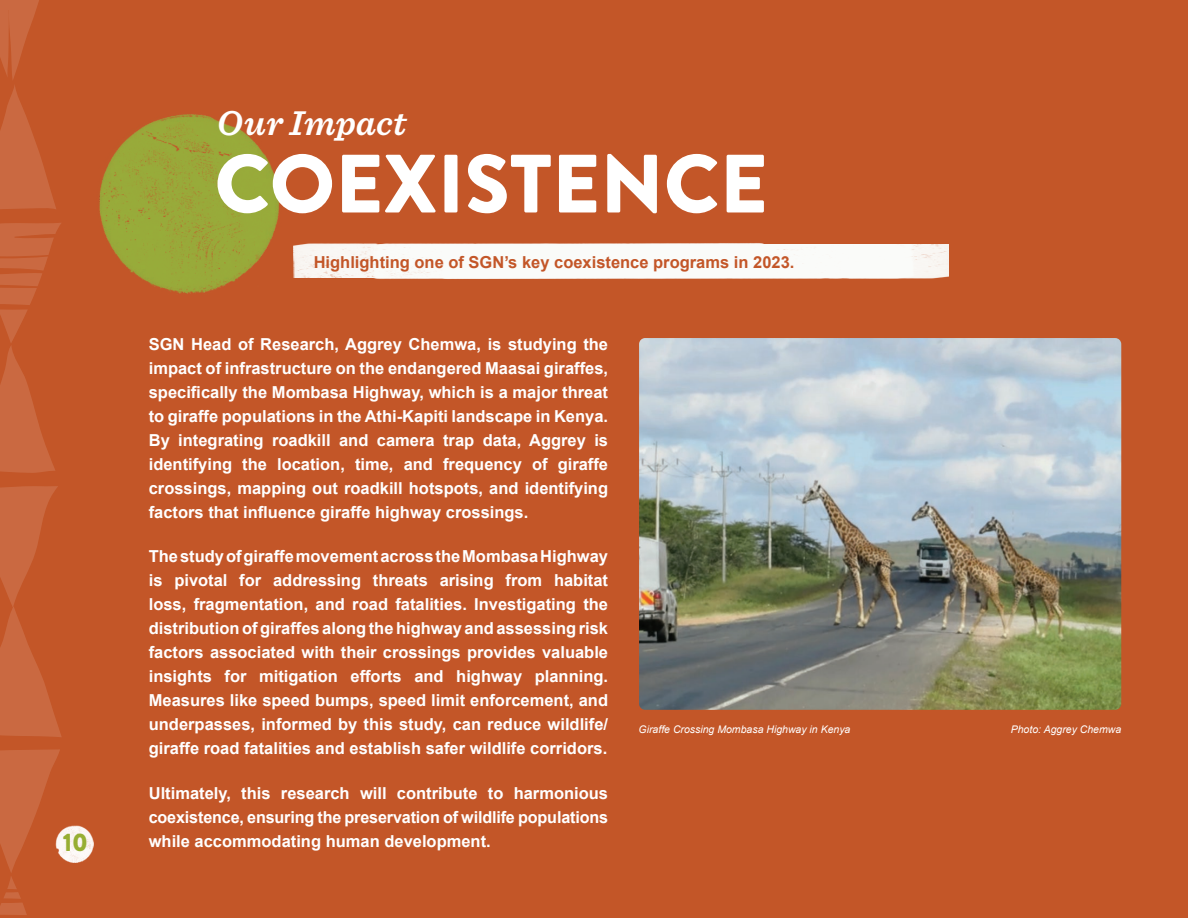
<style>
.page{position:relative;width:1188px;height:918px;background:#c35628}
.page>*{position:absolute;margin:0;border:0;box-sizing:border-box;transform-origin:0 0}
.t1{font:900 82.5px "Brandon Grotesque";color:#fff}
.t2{font:italic 600 36px "Sentinel";color:#fff}
.t3{font:900 25.35px "Brandon Grotesque";color:#97ae33}
.t4{font:700 16.5px/24px "Arial";color:#fff;text-align:justify}
.t5{font:700 16.5px "Arial";color:#c35628}
.t6{font:italic 10.5px "Arial";color:#fff}
</style>
<div class="page">
<img style="left:99px;top:114px;width:180px;height:180px">
<img style="left:294px;top:243px;width:470px;height:35px">
<div style="left:350px;top:244px;width:598px;height:35px;background:#fafbf9"></div>
<svg style="left:0;top:0;width:56px;height:209px"></svg>
<svg style="left:0;top:223px;width:61px;height:250px"></svg>
<svg style="left:0;top:486px;width:62px;height:251px"></svg>
<svg style="left:0;top:749px;width:60px;height:166px"></svg>
<img style="left:54px;top:823px;width:40px;height:39px">
<img style="left:639px;top:338px;width:482px;height:372px">
<h3 class="t3" style="left:63px;top:825px;width:27px">10</h3>
<h2 class="t2" style="left:217px;top:95px;width:192px">Our Impact</h2>
<h1 class="t1" style="left:215px;top:126px;width:555px">COEXISTENCE</h1>
<p class="t5" style="left:314px;top:251px;width:482px">Highlighting one of SGN’s key coexistence programs in 2023.</p>
<p class="t4" style="left:149px;top:333px;width:461px">SGN Head of Research, Aggrey Chemwa, is studying the impact of infrastructure on the endangered Maasai giraffes, specifically the Mombasa Highway, which is a major threat to giraffe populations in the Athi-Kapiti landscape in Kenya.<br>By integrating roadkill and camera trap data, Aggrey is identifying the location, time, and frequency of giraffe crossings, mapping out roadkill hotspots, and identifying factors that influence giraffe highway crossings.</p>
<p class="t4" style="left:149px;top:545px;width:461px">The study of giraffe movement across the Mombasa Highway is pivotal for addressing threats arising from habitat loss, fragmentation, and road fatalities. Investigating the distribution of giraffes along the highway and assessing risk factors associated with their crossings provides valuable insights for mitigation efforts and highway planning.<br>Measures like speed bumps, speed limit enforcement, and underpasses, informed by this study, can reduce wildlife/ giraffe road fatalities and establish safer wildlife corridors.</p>
<p class="t4" style="left:149px;top:781px;width:461px">Ultimately, this research will contribute to harmonious coexistence, ensuring the preservation of wildlife populations while accommodating human development.</p>
<p class="t6" style="left:639px;top:723px;width:213px">Giraffe Crossing Mombasa Highway in Kenya</p>
<p class="t6" style="left:1011px;top:723px;width:112px">Photo: Aggrey Chemwa</p>
</div>
